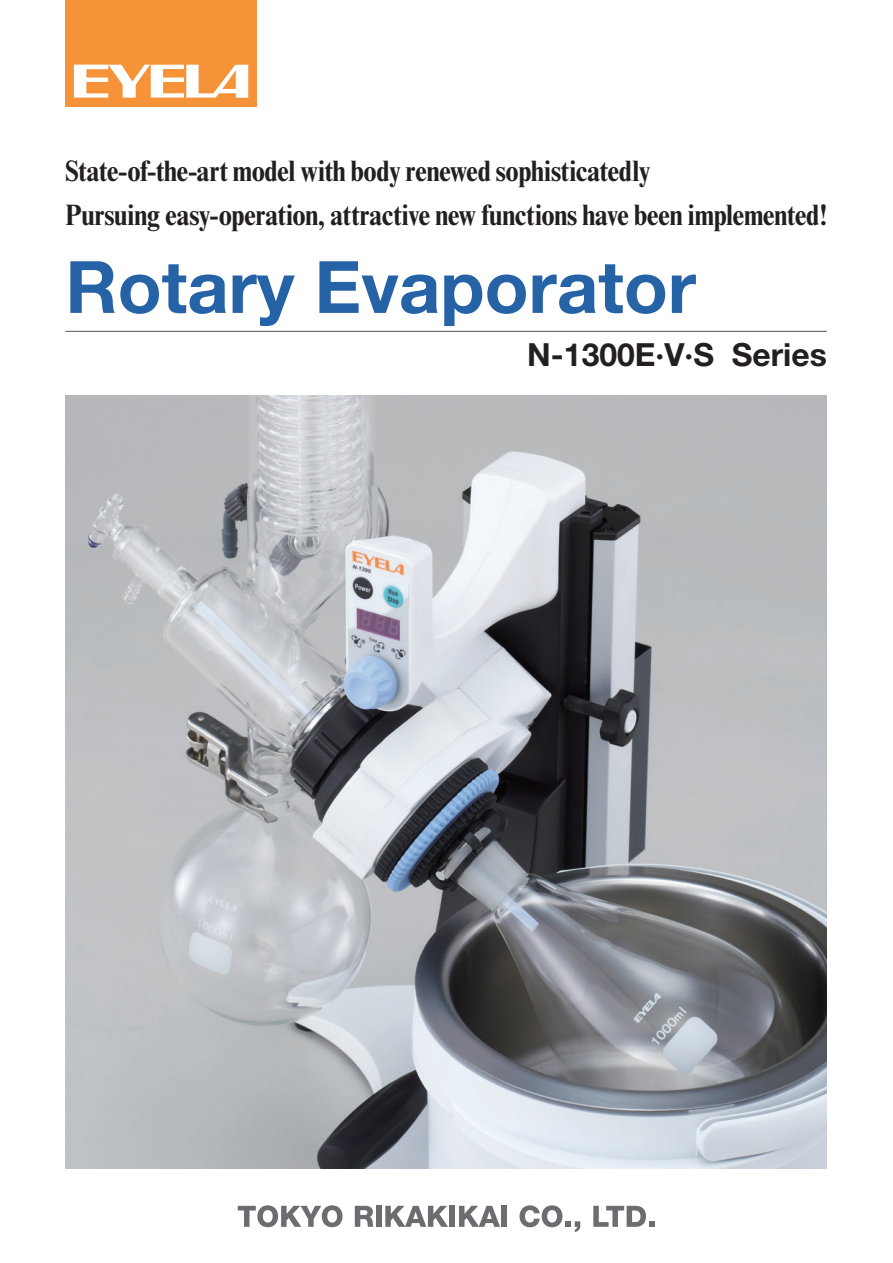
<style>
.page{position:relative;width:893px;height:1263px;background:#fff}
.page>*{position:absolute;margin:0;border:0;box-sizing:border-box;transform-origin:0 0}
.t1{font:700 72.3px "Helvetica Neue";color:#2562a6}
.t2{font:700 31.95px "Helvetica Neue";color:#231f20}
.t3{font:700 condensed 29.7px/44.2px "Times New Roman";letter-spacing:-.02em;color:#231f20}
</style>
<div class="page">
<div style="left:65px;top:0;width:192px;height:106px;background:#f69238"></div>
<svg style="left:74px;top:65px;width:174px;height:33px"></svg>
<hr style="left:65px;top:331px;width:762px;height:1px;background:#57585a">
<img style="left:65px;top:395px;width:762px;height:773px">
<svg style="left:238px;top:1205px;width:105px;height:22px"></svg>
<svg style="left:355px;top:1206px;width:18px;height:21px"></svg>
<div style="left:376px;top:1206px;width:6px;height:21px;background:#6c6d70"></div>
<svg style="left:385px;top:1206px;width:63px;height:21px"></svg>
<div style="left:450px;top:1206px;width:5px;height:21px;background:#6c6d70"></div>
<svg style="left:459px;top:1206px;width:41px;height:21px"></svg>
<div style="left:502px;top:1206px;width:5px;height:21px;background:#6c6d70"></div>
<svg style="left:519px;top:1205px;width:61px;height:27px"></svg>
<svg style="left:593px;top:1206px;width:61px;height:21px"></svg>
<p class="t3" style="left:65px;top:148px;width:763px">State-of-the-art model with body renewed sophisticatedly<br>Pursuing easy-operation, attractive new functions have been implemented!</p>
<p class="t1" style="left:65px;top:242px;width:632px">Rotary Evaporator</p>
<p class="t2" style="left:527px;top:335px;width:301px">N-1300E·V·S Series</p>
</div>
